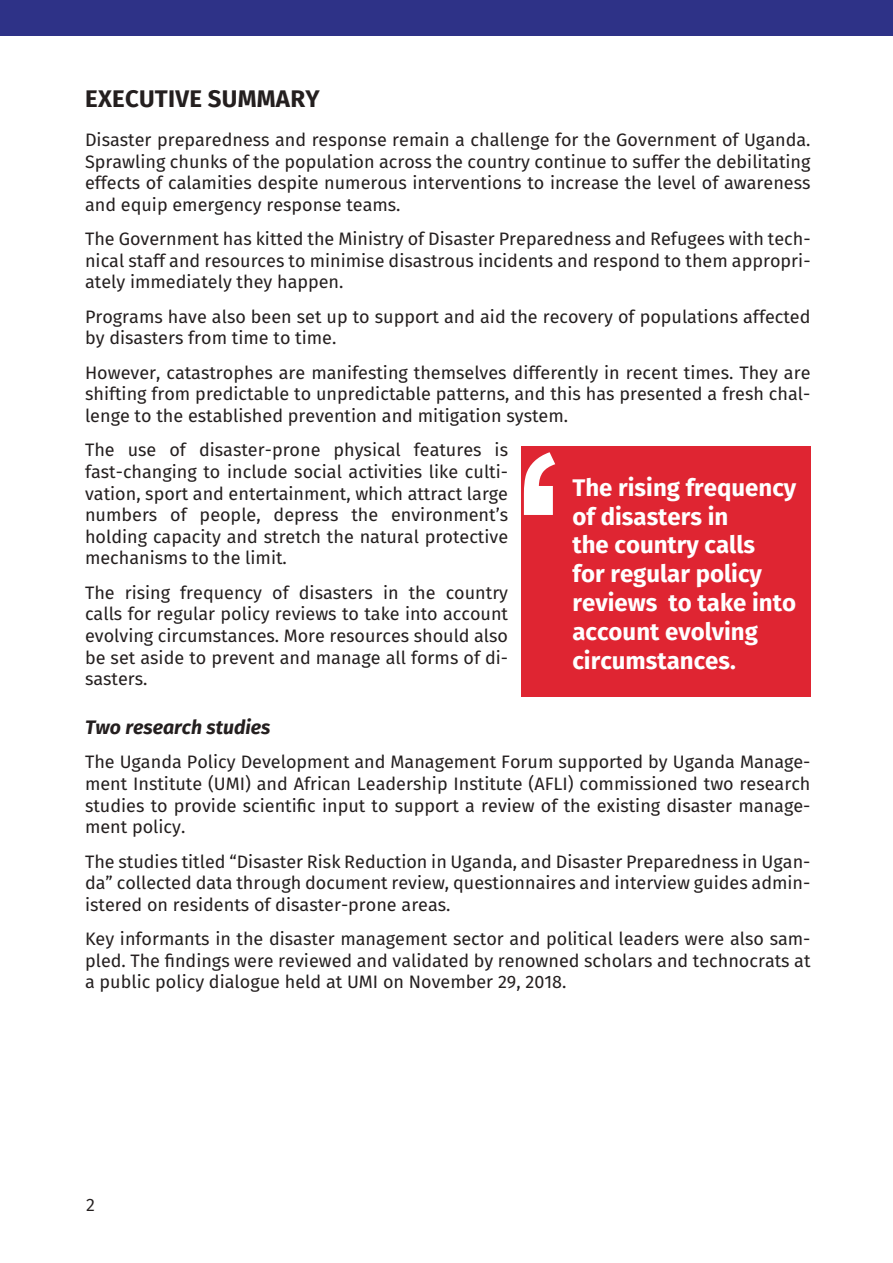
<style>
.page{position:relative;width:893px;height:1263px;background:#fff}
.page>*{position:absolute;margin:0;border:0;box-sizing:border-box;transform-origin:0 0}
.t1{font:700 24px/28.8px "Fira Sans";color:#fff}
.t2{font:700 24px "Fira Sans";letter-spacing:.01em;color:#241f1f}
.t3{font:italic 700 19.5px "Fira Sans";color:#241f1f}
.t4{font:18px/21.6px "Fira Sans";color:#241f1f;text-align:justify}
.t5{font:18px "Fira Sans";color:#241f1f}
</style>
<div class="page">
<div style="left:0;top:0;width:893px;height:35px;background:#2e3287"></div>
<div style="left:521px;top:446px;width:289px;height:250px;background:#df2532"></div>
<svg style="left:524px;top:452px;width:31px;height:63px"></svg>
<h1 class="t2" style="left:85px;top:79px;width:236px">EXECUTIVE SUMMARY</h1>
<p class="t4" style="left:85px;top:129px;width:727px">Disaster preparedness and response remain a challenge for the Government of Uganda.<br>Sprawling chunks of the population across the country continue to suffer the debilitating effects of calamities despite numerous interventions to increase the level of awareness and equip emergency response teams.</p>
<p class="t4" style="left:85px;top:228px;width:727px">The Government has kitted the Ministry of Disaster Preparedness and Refugees with tech&shy;nical staff and resources to minimise disastrous incidents and respond to them appropri&shy;ately immediately they happen.</p>
<p class="t4" style="left:85px;top:305px;width:727px">Programs have also been set up to support and aid the recovery of populations affected by disasters from time to time.</p>
<p class="t4" style="left:85px;top:361px;width:727px">However, catastrophes are manifesting themselves differently in recent times. They are shifting from predictable to unpredictable patterns, and this has presented a fresh chal&shy;lenge to the established prevention and mitigation system.</p>
<p class="t4" style="left:85px;top:439px;width:425px">The use of disaster-prone physical features is fast-changing to include social activities like culti&shy;vation, sport and entertainment, which attract large numbers of people, depress the environment’s holding capacity and stretch the natural protective mechanisms to the limit.</p>
<p class="t4" style="left:85px;top:581px;width:425px">The rising frequency of disasters in the country calls for regular policy reviews to take into account evolving circumstances. More resources should also be set aside to prevent and manage all forms of di&shy;sasters.</p>
<p class="t3" style="left:85px;top:711px;width:187px">Two research studies</p>
<p class="t4" style="left:85px;top:751px;width:727px">The Uganda Policy Development and Management Forum supported by Uganda Manage&shy;ment Institute (UMI) and African Leadership Institute (AFLI) commissioned two research studies to provide scientific input to support a review of the existing disaster manage&shy;ment policy.</p>
<p class="t4" style="left:85px;top:850px;width:727px">The studies titled “Disaster Risk Reduction in Uganda, and Disaster Preparedness in Ugan&shy;da” collected data through document review, questionnaires and interview guides admin&shy;istered on residents of disaster-prone areas.</p>
<p class="t4" style="left:85px;top:927px;width:727px">Key informants in the disaster management sector and political leaders were also sam&shy;pled. The findings were reviewed and validated by renowned scholars and technocrats at a public policy dialogue held at UMI on November 29, 2018.</p>
<h1 class="t1" style="left:572px;top:471px;width:225px">The rising frequency of disasters in<br>the country calls<br>for regular policy reviews to take into account evolving circumstances.</h1>
<p class="t5" style="left:86px;top:1191px;width:10px">2</p>
</div>
